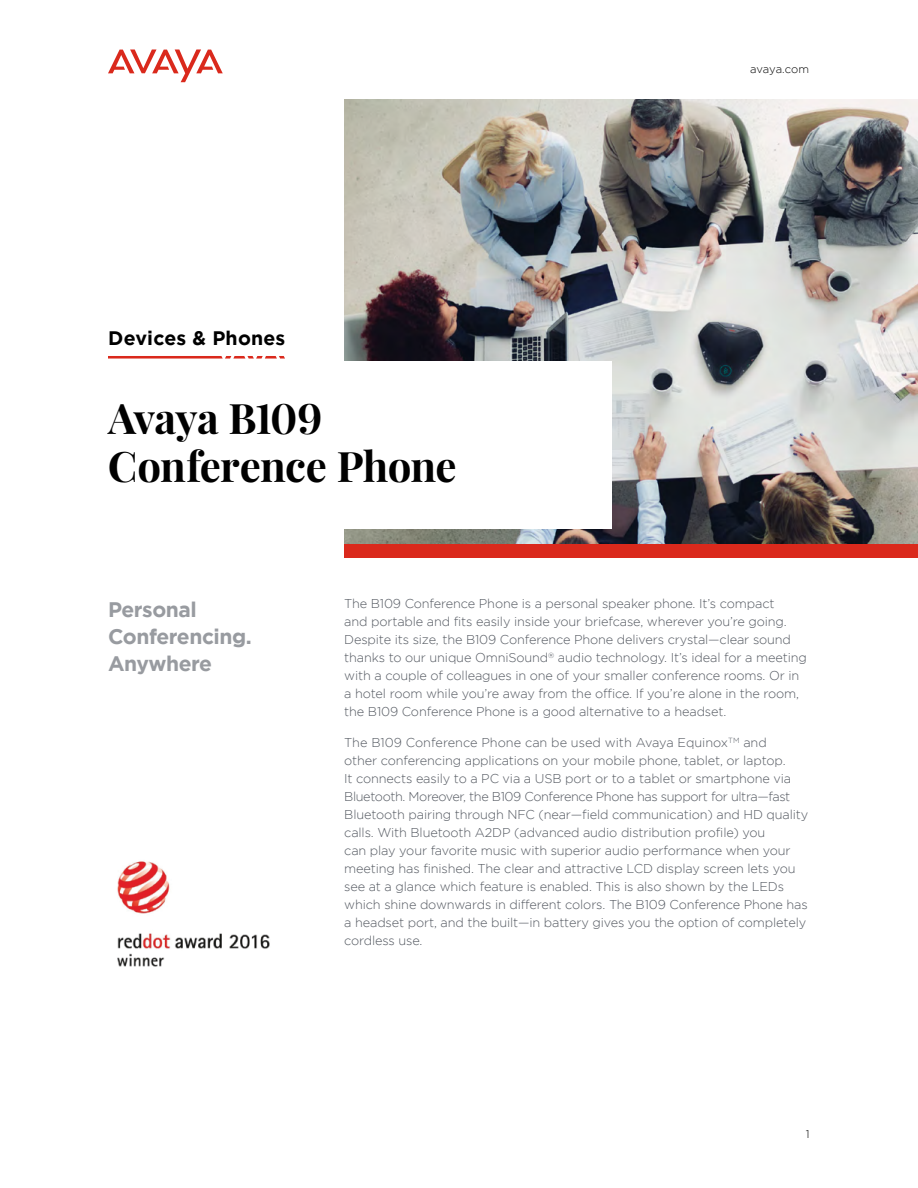
<style>
.page{position:relative;width:918px;height:1188px;background:#fff}
.page>*{position:absolute;margin:0;border:0;box-sizing:border-box;transform-origin:0 0}
.t1{font:700 42px/48px "Playfair Display";letter-spacing:-.02em;color:#000}
.t2{font:700 21px/27px "Gotham";letter-spacing:-.02em;color:#989ba0}
.t3{font:700 19.5px "Gotham";letter-spacing:.01em;color:#000}
.t4{font:300 12.75px/18px "Gotham";letter-spacing:-.01em;color:#535860}
.t5{font:300 11.25px "Gotham";letter-spacing:-.01em;color:#000}
</style>
<div class="page">
<svg style="left:108px;top:49px;width:115px;height:33px"></svg>
<img style="left:344px;top:99px;width:574px;height:445px">
<div style="left:344px;top:545px;width:574px;height:13px;background:#da291c"></div>
<div style="left:0;top:362px;width:612px;height:167px;background:#fff"></div>
<svg style="left:108px;top:356px;width:177px;height:3px"></svg>
<img style="left:117px;top:861px;width:153px;height:106px">
<h3 class="t3" style="left:108px;top:327px;width:179px">Devices &amp; Phones</h3>
<h1 class="t1" style="left:108px;top:394px;width:350px">Avaya B109<br>Conference Phone</h1>
<p class="t5" style="left:750px;top:63px;width:60px">avaya.com</p>
<h2 class="t2" style="left:108px;top:595px;width:145px">Personal<br>Conferencing.<br>Anywhere</h2>
<p class="t4" style="left:344px;top:594px;width:464px">The B109 Conference Phone is a personal speaker phone. It’s compact<br>and portable and fits easily inside your briefcase, wherever you’re going.<br>Despite its size, the B109 Conference Phone delivers crystal—clear sound thanks to our unique OmniSound<sup>®</sup> audio technology. It’s ideal for a meeting with a couple of colleagues in one of your smaller conference rooms. Or in a hotel room while you’re away from the office. If you’re alone in the room, the B109 Conference Phone is a good alternative to a headset.</p>
<p class="t4" style="left:344px;top:734px;width:466px">The B109 Conference Phone can be used with Avaya Equinox<sup>TM</sup> and<br>other conferencing applications on your mobile phone, tablet, or laptop.<br>It connects easily to a PC via a USB port or to a tablet or smartphone via Bluetooth. Moreover, the B109 Conference Phone has support for ultra—fast Bluetooth pairing through NFC (near—field communication) and HD quality calls. With Bluetooth A2DP (advanced audio distribution profile) you<br>can play your favorite music with superior audio performance when your meeting has finished. The clear and attractive LCD display screen lets you see at a glance which feature is enabled. This is also shown by the LEDs which shine downwards in different colors. The B109 Conference Phone has a headset port, and the built—in battery gives you the option of completely cordless use.</p>
<p class="t5" style="left:806px;top:1128px;width:5px">1</p>
</div>
